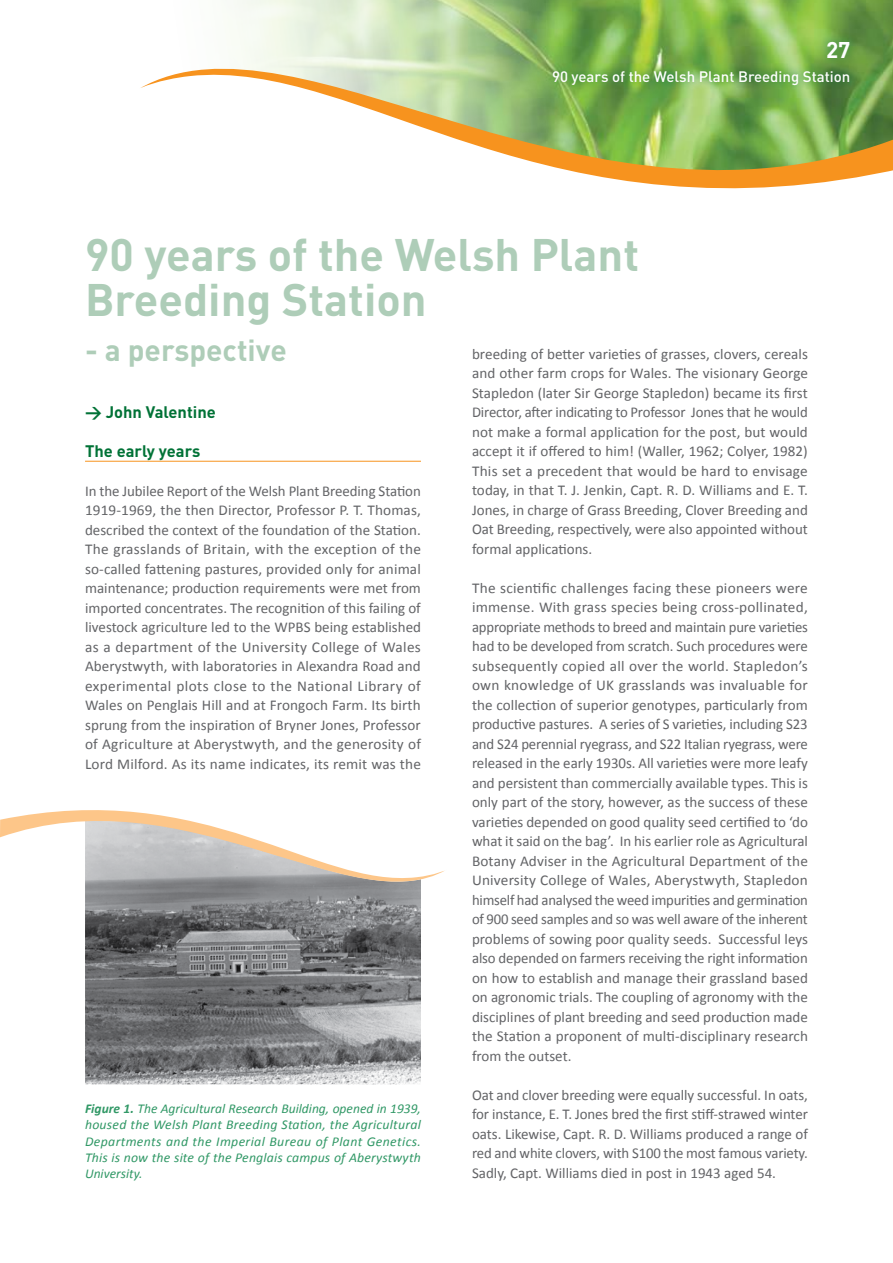
<style>
.page{position:relative;width:893px;height:1263px;background:#fff}
.page>*{position:absolute;margin:0;border:0;box-sizing:border-box;transform-origin:0 0}
.t1{font:700 45px/45px "DIN";color:#aecdb8}
.t2{font:700 30px "DIN";color:#aecdb8}
.t3{font:700 22.5px "DIN";color:#fff}
.t4{font:700 16.5px "DIN";color:#007236}
.t5{font:15px/19.5px "Calibri";color:#636467;text-align:justify}
.t6{font:500 15px "DIN";color:#fff}
.t7{font:italic 13.5px/16.2px "Calibri";letter-spacing:.01em;color:#319866;text-align:justify}
.s1{font-weight:700}
</style>
<div class="page">
<img style="left:85px;top:924px;width:336px;height:160px">
<svg style="left:0;top:810px;width:445px;height:114px"></svg>
<hr style="left:85px;top:461px;width:336px;height:1px;background:#f7931e">
<svg style="left:140px;top:0;width:753px;height:189px"></svg>
<div style="left:543px;top:32px;width:315px;height:61px;background:#007236;opacity:.75"></div>
<h3 class="t3" style="left:826px;top:35px;width:26px">27</h3>
<p class="t6" style="left:552px;top:67px;width:300px">90 years of the Welsh Plant Breeding Station</p>
<h1 class="t1" style="left:85px;top:231px;width:556px">90 years of the Welsh Plant<br>Breeding Station</h1>
<h2 class="t2" style="left:85px;top:331px;width:203px">- a perspective</h2>
<p class="t5" style="left:472px;top:343px;width:337px">breeding of better varieties of grasses, clovers, cereals and other farm crops for Wales. The visionary George Stapledon (later Sir George Stapledon) became its first Director, after indicating to Professor Jones that he would not make a formal application for the post, but would accept it if offered to him! (Waller, 1962; Colyer, 1982)<br>This set a precedent that would be hard to envisage today, in that T. J. Jenkin, Capt. R. D. Williams and E. T.<br>Jones, in charge of Grass Breeding, Clover Breeding and Oat Breeding, respectively, were also appointed without formal applications.</p>
<p class="t5" style="left:472px;top:577px;width:337px">The scientific challenges facing these pioneers were immense. With grass species being cross-pollinated, appropriate methods to breed and maintain pure varieties had to be developed from scratch. Such procedures were subsequently copied all over the world. Stapledon’s own knowledge of UK grasslands was invaluable for the collection of superior genotypes, particularly from productive pastures. A series of S varieties, including S23 and S24 perennial ryegrass, and S22 Italian ryegrass, were released in the early 1930s. All varieties were more leafy and persistent than commercially available types. This is only part of the story, however, as the success of these varieties depended on good quality seed certified to ‘do what it said on the bag’. In his earlier role as Agricultural Botany Adviser in the Agricultural Department of the University College of Wales, Aberystwyth, Stapledon himself had analysed the weed impurities and germination of 900 seed samples and so was well aware of the inherent problems of sowing poor quality seeds. Successful leys also depended on farmers receiving the right information on how to establish and manage their grassland based on agronomic trials. The coupling of agronomy with the disciplines of plant breeding and seed production made the Station a proponent of multi-disciplinary research from the outset.</p>
<p class="t5" style="left:472px;top:1084px;width:337px">Oat and clover breeding were equally successful. In oats, for instance, E. T. Jones bred the first stiff-strawed winter oats. Likewise, Capt. R. D. Williams produced a range of red and white clovers, with S100 the most famous variety.<br>Sadly, Capt. Williams died in post in 1943 aged 54.</p>
<p class="t4" style="left:85px;top:401px;width:132px">&gt; John Valentine</p>
<p class="t4" style="left:85px;top:440px;width:117px">The early years</p>
<p class="t5" style="left:85px;top:480px;width:338px">In the Jubilee Report of the Welsh Plant Breeding Station 1919-1969, the then Director, Professor P. T. Thomas, described the context of the foundation of the Station.<br>The grasslands of Britain, with the exception of the so-called fattening pastures, provided only for animal maintenance; production requirements were met from imported concentrates. The recognition of this failing of livestock agriculture led to the WPBS being established as a department of the University College of Wales Aberystwyth, with laboratories in Alexandra Road and experimental plots close to the National Library of Wales on Penglais Hill and at Frongoch Farm. Its birth sprung from the inspiration of Bryner Jones, Professor of Agriculture at Aberystwyth, and the generosity of Lord Milford. As its name indicates, its remit was the</p>
<p class="t7" style="left:85px;top:1100px;width:337px"><span class="s1">Figure 1.</span> The Agricultural Research Building, opened in 1939, housed the Welsh Plant Breeding Station, the Agricultural Departments and the Imperial Bureau of Plant Genetics.<br>This is now the site of the Penglais campus of Aberystwyth University.</p>
</div>
